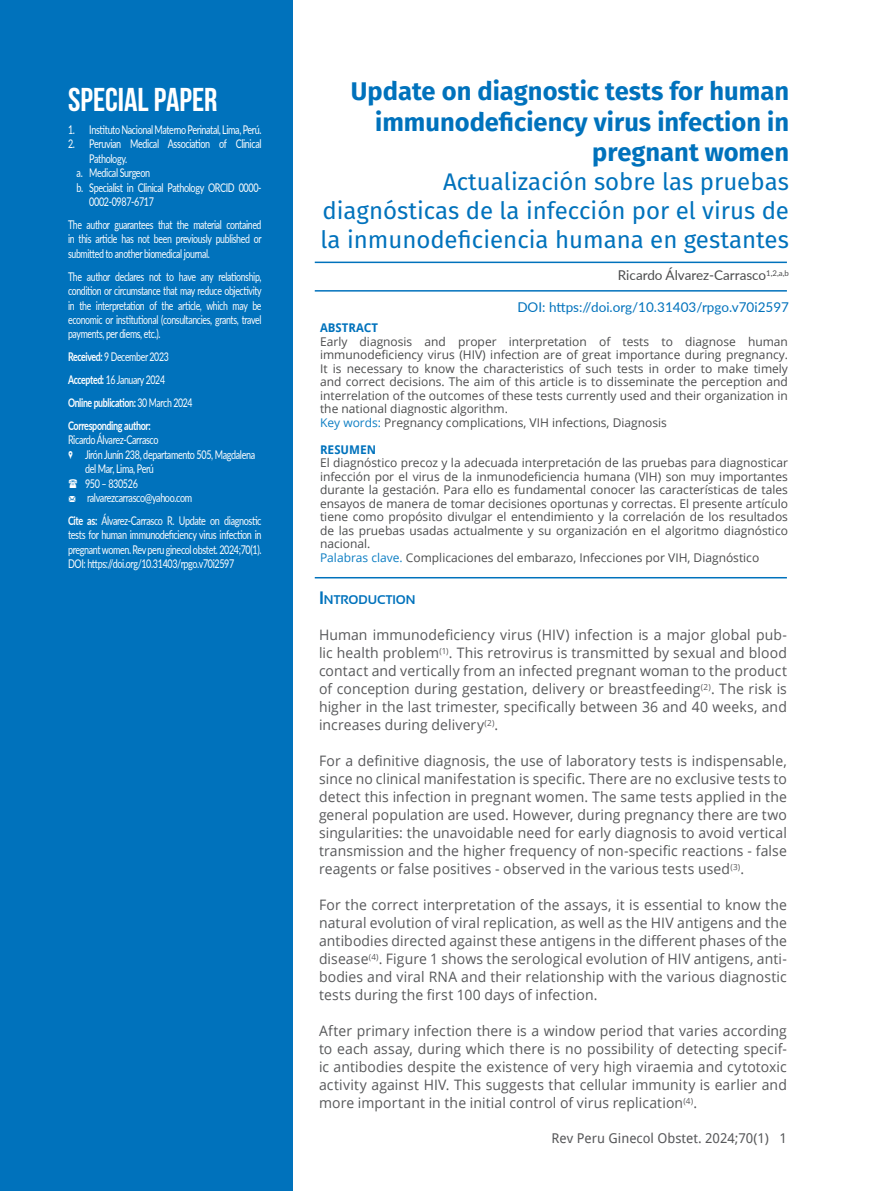
<style>
.page{position:relative;width:872px;height:1191px;background:#fff}
.page>*{position:absolute;margin:0;border:0;box-sizing:border-box;transform-origin:0 0}
.t1{font:700 33px "Bebas Neue";color:#fff}
.t2{font:700 25.5px/30.6px "Fira Sans";color:#0072bc;text-align:right}
.t3{font:24px/28.8px "Fira Sans";color:#0072bc;text-align:justify}
.t4{font:14.4px/18px "Open Sans";letter-spacing:.01em;color:#57585a;text-align:justify}
.t5{font:13.5px "Lato";color:#0072bc}
.t6{font:13.5px "Droid Sans";color:#57585a}
.t7{font:13.5px "Lato";color:#4b4c4d}
.t8{font:700 12.6px "Sansation";color:#0072bc}
.t9{font:12px/13.5px "Open Sans";color:#4b4c4d}
.t10{font:12px/14.4px "Lato";letter-spacing:-.04em;color:#fff;text-align:justify;scale:.75 1}
.t11{font:12px/14.4px "Lato";letter-spacing:-.04em;color:#fff;text-align:justify;scale:.73 1}
.t12{font:700 12px/23px "Lato";letter-spacing:-.04em;color:#fff;scale:.73 1}
.t13{font:700 12px "Droid Sans";color:#0072bc}
.s1{font-weight:400}
.s2{font-family:"Modern Pictograms"}
.s3{font-weight:700}
.s4{color:#0d7ec3}
.s5{font-size:18px}
</style>
<div class="page">
<div style="left:0;top:0;width:293px;height:1191px;background:#0072bc"></div>
<hr style="left:315px;top:261px;width:472px;height:2px;background:#0072bc">
<hr style="left:315px;top:290px;width:472px;height:1px;background:#0072bc">
<hr style="left:315px;top:577px;width:472px;height:1px;background:#0072bc">
<h1 class="t1" style="left:68px;top:82px;width:151px">SPECIAL PAPER</h1>
<p class="t10" style="left:68px;top:122px;width:259px">1. Instituto Nacional Materno Perinatal, Lima, Perú.</p>
<p class="t10" style="left:68px;top:136px;width:259px">2. Peruvian Medical Association of Clinical</p>
<p class="t10" style="left:89px;top:151px;width:52px">Pathology.</p>
<p class="t10" style="left:77px;top:165px;width:100px">a. Medical Surgeon</p>
<p class="t10" style="left:77px;top:180px;width:248px">b. Specialist in Clinical Pathology ORCID 0000-</p>
<p class="t10" style="left:89px;top:194px;width:88px">0002-0987-6717</p>
<p class="t11" style="left:68px;top:217px;width:267px">The author guarantees that the material contained in this article has not been previously published or submitted to another biomedical journal.</p>
<p class="t11" style="left:68px;top:269px;width:267px">The author declares not to have any relationship, condition or circumstance that may reduce objectivity in the interpretation of the article, which may be economic or institutional (consultancies, grants, travel payments, per diems, etc.).</p>
<p class="t12" style="left:68px;top:345px;width:172px">Received: <span class="s1">9 December 2023<br></span>Accepted: <span class="s1">16 January 2024<br></span>Online publication: <span class="s1">30 March 2024<br></span>Corresponding author:</p>
<p class="t10" style="left:68px;top:432px;width:122px">Ricardo Álvarez-Carrasco</p>
<p class="t10" style="left:68px;top:447px;width:251px"><span class="s2">,</span> Jirón Junín 238, departamento 505, Magdalena</p>
<p class="t10" style="left:85px;top:461px;width:93px">del Mar, Lima, Perú</p>
<p class="t10" style="left:85px;top:475px;width:72px">950 – 830526</p>
<p class="t10" style="left:68px;top:490px;width:167px"><span class="s2">m</span> ralvarezcarrasco@yahoo.com</p>
<p class="t10" style="left:68px;top:513px;width:259px"><span class="s3">Cite as:</span> Álvarez-Carrasco R. Update on diagnostic tests for human immunodeficiency virus infection in pregnant women. Rev peru ginecol obstet. 2024;70(1).<br>DOI: https://doi.org/10.31403/rpgo.v70i2597</p>
<h2 class="t2" style="left:351px;top:76px;width:439px">Update on diagnostic tests for human immunodeficiency virus infection in pregnant women</h2>
<h3 class="t3" style="left:320px;top:167px;width:470px;text-indent:123px">Actualización sobre las pruebas diagnósticas de la infección por el virus de la inmunodeficiencia humana en gestantes</h3>
<p class="t7" style="left:618px;top:265px;width:173px">Ricardo Álvarez-Carrasco<sup>1,2,a,b</sup></p>
<p class="t5" style="left:517px;top:298px;width:273px">DOI: https://doi.org/10.31403/rpgo.v70i2597</p>
<p class="t13" style="left:320px;top:319px;width:59px">ABSTRACT</p>
<p class="t9" style="left:320px;top:334px;width:469px">Early diagnosis and proper interpretation of tests to diagnose human immunodeficiency virus (HIV) infection are of great importance during pregnancy.<br>It is necessary to know the characteristics of such tests in order to make timely and correct decisions. The aim of this article is to disseminate the perception and interrelation of the outcomes of these tests currently used and their organization in the national diagnostic algorithm.<br><span class="s4">Key words:</span> Pregnancy complications, VIH infections, Diagnosis</p>
<p class="t13" style="left:320px;top:441px;width:58px">RESUMEN</p>
<p class="t9" style="left:320px;top:456px;width:469px">El diagnóstico precoz y la adecuada interpretación de las pruebas para diagnosticar infección por el virus de la inmunodeficiencia humana (VIH) son muy importantes durante la gestación. Para ello es fundamental conocer las características de tales ensayos de manera de tomar decisiones oportunas y correctas. El presente artículo tiene como propósito divulgar el entendimiento y la correlación de los resultados de las pruebas usadas actualmente y su organización en el algoritmo diagnóstico nacional.<br><span class="s4">Palabras clave.</span> Complicaciones del embarazo, Infecciones por VIH, Diagnóstico</p>
<p class="t8" style="left:319px;top:593px;width:98px"><span class="s5">I</span>NTRODUCTION</p>
<p class="t4" style="left:319px;top:625px;width:469px">Human immunodeficiency virus (HIV) infection is a major global pub&shy;lic health problem<sup>(1)</sup>. This retrovirus is transmitted by sexual and blood contact and vertically from an infected pregnant woman to the product of conception during gestation, delivery or breastfeeding<sup>(2)</sup>. The risk is higher in the last trimester, specifically between 36 and 40 weeks, and increases during delivery<sup>(2)</sup>.</p>
<p class="t4" style="left:319px;top:751px;width:469px">For a definitive diagnosis, the use of laboratory tests is indispensable, since no clinical manifestation is specific. There are no exclusive tests to detect this infection in pregnant women. The same tests applied in the general population are used. However, during pregnancy there are two singularities: the unavoidable need for early diagnosis to avoid vertical transmission and the higher frequency of non-specific reactions - false reagents or false positives - observed in the various tests used<sup>(3)</sup>.</p>
<p class="t4" style="left:319px;top:895px;width:469px">For the correct interpretation of the assays, it is essential to know the natural evolution of viral replication, as well as the HIV antigens and the antibodies directed against these antigens in the different phases of the disease<sup>(4)</sup>. Figure 1 shows the serological evolution of HIV antigens, anti&shy;bodies and viral RNA and their relationship with the various diagnostic tests during the first 100 days of infection.</p>
<p class="t4" style="left:319px;top:1021px;width:469px">After primary infection there is a window period that varies according to each assay, during which there is no possibility of detecting specif&shy;ic antibodies despite the existence of very high viraemia and cytotoxic activity against HIV. This suggests that cellular immunity is earlier and more important in the initial control of virus replication<sup>(4)</sup>.</p>
<p class="t6" style="left:551px;top:1128px;width:237px">Rev Peru Ginecol Obstet. 2024;70(1) 1</p>
</div>
